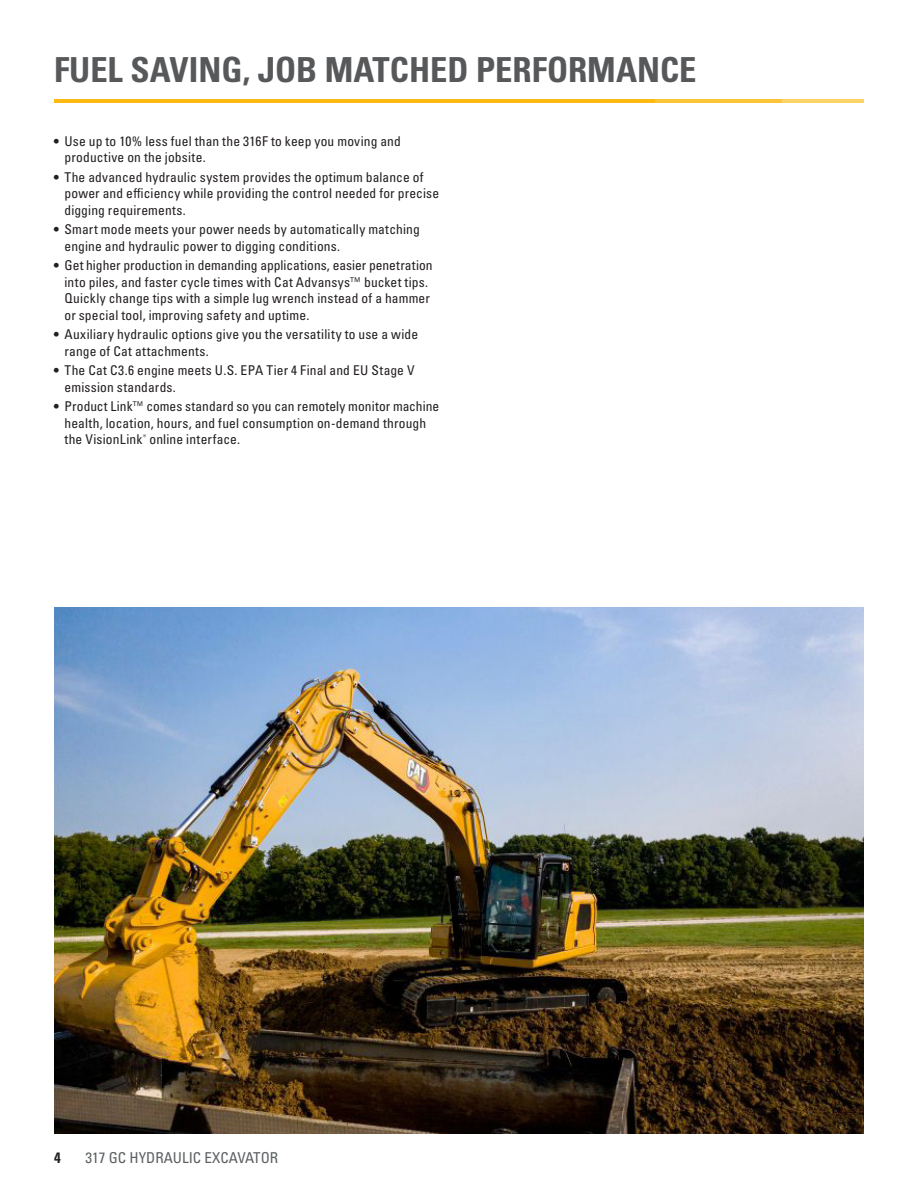
<style>
.page{position:relative;width:918px;height:1188px;background:#fff}
.page>*{position:absolute;margin:0;border:0;box-sizing:border-box;transform-origin:0 0}
.t1{font:34.5px "Univers LTCYR 67 Bold Cond";color:#57585a}
.t2{font:condensed 15px "Univers LTCYR 57";color:#5d6163}
.t3{font:15px "Univers LTCYR 67 Bold Cond";color:#231f20}
.t4{font:condensed 13.5px/16.5px "Univers LTCYR 57";letter-spacing:.01em;color:#231f20}
</style>
<div class="page">
<hr style="left:54px;top:99px;width:601px;height:4px;background:#fcba13">
<hr style="left:654px;top:99px;width:128px;height:4px;background:#fcc437">
<hr style="left:782px;top:99px;width:81px;height:4px;background:#fdd266">
<img style="left:54px;top:608px;width:809px;height:526px">
<h1 class="t1" style="left:54px;top:48px;width:644px">FUEL SAVING, JOB MATCHED PERFORMANCE</h1>
<p class="t4" style="left:65px;top:132px;width:338px;text-indent:-11px">• Use up to 10% less fuel than the 316F to keep you moving and productive on the jobsite.</p>
<p class="t4" style="left:65px;top:168px;width:376px;text-indent:-11px">• The advanced hydraulic system provides the optimum balance of power and efficiency while providing the control needed for precise digging requirements.</p>
<p class="t4" style="left:65px;top:221px;width:357px;text-indent:-11px">• Smart mode meets your power needs by automatically matching engine and hydraulic power to digging conditions.</p>
<p class="t4" style="left:65px;top:257px;width:370px;text-indent:-11px">• Get higher production in demanding applications, easier penetration into piles, and faster cycle times with Cat Advansys™ bucket tips.<br>Quickly change tips with a simple lug wrench instead of a hammer or special tool, improving safety and uptime.</p>
<p class="t4" style="left:65px;top:326px;width:355px;text-indent:-11px">• Auxiliary hydraulic options give you the versatility to use a wide range of Cat attachments.</p>
<p class="t4" style="left:65px;top:362px;width:352px;text-indent:-11px">• The Cat C3.6 engine meets U.S. EPA Tier 4 Final and EU Stage V emission standards.</p>
<p class="t4" style="left:65px;top:398px;width:376px;text-indent:-11px">• Product Link™ comes standard so you can remotely monitor machine health, location, hours, and fuel consumption on-demand through the VisionLink<sup>®</sup> online interface.</p>
<p class="t3" style="left:54px;top:1148px;width:8px">4</p>
<p class="t2" style="left:86px;top:1148px;width:194px">317 GC HYDRAULIC EXCAVATOR</p>
</div>
